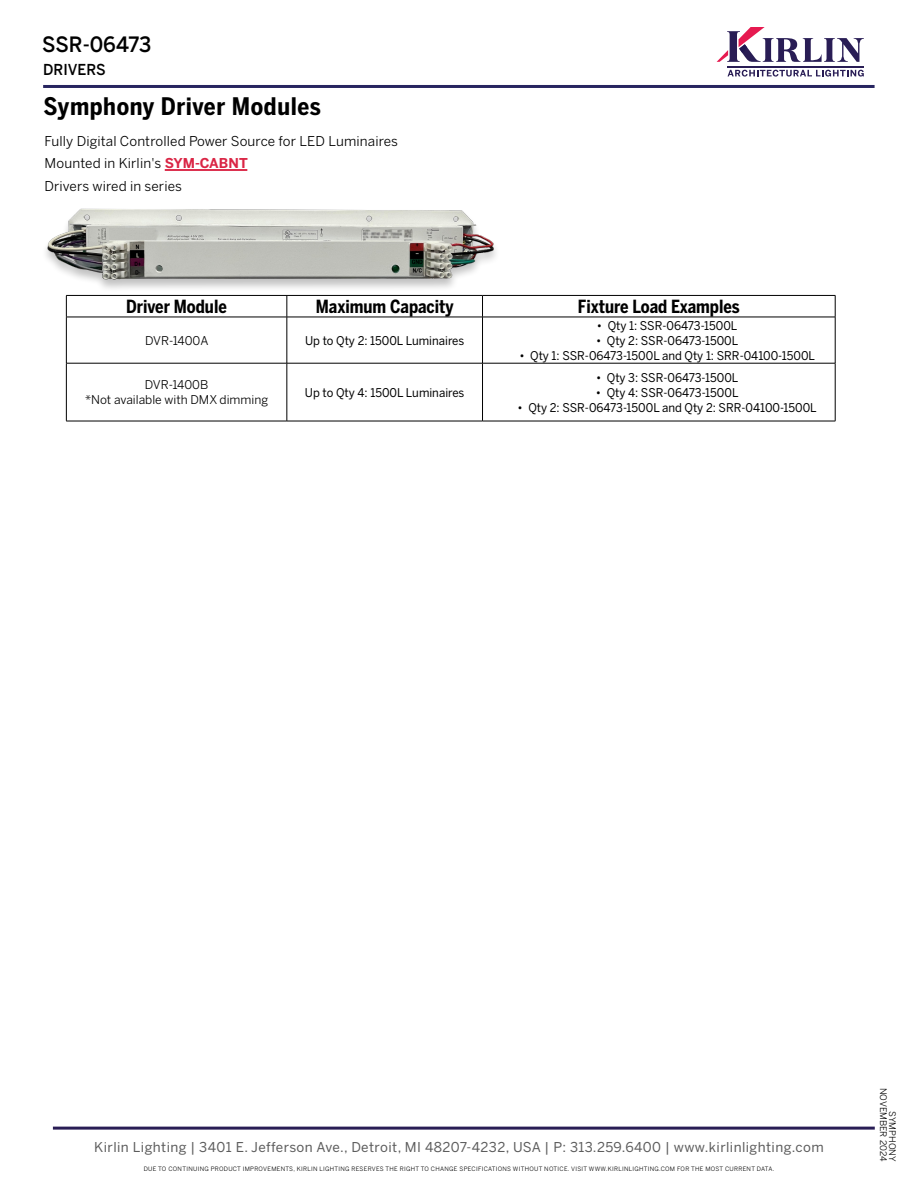
<style>
.page{position:relative;width:918px;height:1188px;background:#fff}
.page>*{position:absolute;margin:0;border:0;box-sizing:border-box;transform-origin:0 0}
.t1{font:700 24px "Benton Sans Condensed";letter-spacing:.025em;color:#000}
.fixt___L{font:500 21px "Benton Sans";letter-spacing:-.005em;color:#000;scale:.95 1}
.fixt___R{font:700 18px "Benton Sans Condensed";color:#000;scale:.95 1}
.t2{font:500 15px "Benton Sans";color:#000;scale:.95 1}
.t3{font:13.5px "Benton Sans";letter-spacing:.03em;color:#5c5c5c}
.Headline{font:13.5px "Benton Sans";letter-spacing:.01em;color:#000}
.fixt___R-2{font:12px "Benton Sans";color:#000;scale:.95 1}
.fixt___R-3{font:12px "Benton Sans";color:#000}
.t4{font:9px/9px "Benton Sans";color:#000;text-align:right}
.t5{font:6px "Benton Sans";letter-spacing:.05em;color:#000}
.s1{font-weight:700;color:#da2545}
</style>
<div class="page">
<hr style="left:727px;top:66px;width:136px;height:2px;background:#291d55">
<svg style="left:717px;top:28px;width:146px;height:34px"></svg>
<svg style="left:728px;top:70px;width:135px;height:7px"></svg>
<hr style="left:43px;top:85px;width:832px;height:3px;background:#272560">
<hr style="left:53px;top:1127px;width:822px;height:3px;background:#291d55">
<div style="left:41px;top:208px;width:459px;height:85px;background:#000;opacity:.25"></div>
<img style="left:44px;top:208px;width:450px;height:74px">
<hr style="left:66px;top:295px;width:221px;height:1px;background:#000">
<svg style="left:66px;top:296px;width:1px;height:21px"></svg>
<svg style="left:287px;top:296px;width:1px;height:21px"></svg>
<hr style="left:287px;top:295px;width:196px;height:1px;background:#000">
<hr style="left:483px;top:295px;width:352px;height:1px;background:#000">
<svg style="left:482px;top:296px;width:1px;height:21px"></svg>
<svg style="left:835px;top:296px;width:1px;height:21px"></svg>
<hr style="left:66px;top:317px;width:221px;height:1px;background:#000">
<hr style="left:66px;top:317px;width:1px;height:46px;background:#000">
<hr style="left:287px;top:317px;width:196px;height:1px;background:#000">
<hr style="left:287px;top:317px;width:1px;height:46px;background:#000">
<hr style="left:483px;top:317px;width:352px;height:1px;background:#000">
<hr style="left:482px;top:317px;width:1px;height:46px;background:#000">
<hr style="left:835px;top:317px;width:1px;height:46px;background:#000">
<hr style="left:66px;top:363px;width:221px;height:1px;background:#000">
<hr style="left:66px;top:363px;width:1px;height:58px;background:#000">
<hr style="left:287px;top:363px;width:196px;height:1px;background:#000">
<hr style="left:287px;top:363px;width:1px;height:58px;background:#000">
<hr style="left:483px;top:363px;width:352px;height:1px;background:#000">
<hr style="left:482px;top:363px;width:1px;height:58px;background:#000">
<hr style="left:835px;top:363px;width:1px;height:58px;background:#000">
<hr style="left:66px;top:421px;width:221px;height:1px;background:#000">
<hr style="left:287px;top:421px;width:196px;height:1px;background:#000">
<hr style="left:483px;top:421px;width:352px;height:1px;background:#000">
<hr style="left:165px;top:169px;width:82px;height:2px;background:#da2545">
<p class="fixt___L" style="left:42px;top:32px;width:116px">SSR-06473</p>
<p class="t2" style="left:43px;top:60px;width:67px">DRIVERS</p>
<h1 class="t1" style="left:44px;top:91px;width:279px">Symphony Driver Modules</h1>
<p class="Headline" style="left:45px;top:133px;width:355px">Fully Digital Controlled Power Source for LED Luminaires</p>
<p class="Headline" style="left:45px;top:155px;width:205px">Mounted in Kirlin's <span class="s1">SYM-CABNT</span></p>
<p class="Headline" style="left:45px;top:178px;width:139px">Drivers wired in series</p>
<p class="fixt___R" style="left:126px;top:295px;width:107px">Driver Module</p>
<p class="fixt___R" style="left:316px;top:295px;width:147px">Maximum Capacity</p>
<p class="fixt___R" style="left:578px;top:295px;width:172px">Fixture Load Examples</p>
<p class="fixt___R-3" style="left:145px;top:333px;width:65px">DVR-1400A</p>
<p class="fixt___R-2" style="left:305px;top:333px;width:169px">Up to Qty 2: 1500L Luminaires</p>
<p class="fixt___R-2" style="left:597px;top:318px;width:149px">• Qty 1: SSR-06473-1500L</p>
<p class="fixt___R-2" style="left:596px;top:333px;width:151px">• Qty 2: SSR-06473-1500L</p>
<p class="fixt___R-2" style="left:519px;top:348px;width:313px">• Qty 1: SSR-06473-1500L and Qty 1: SRR-04100-1500L</p>
<p class="fixt___R-3" style="left:145px;top:378px;width:65px">DVR-1400B</p>
<p class="fixt___R-3" style="left:85px;top:393px;width:185px">*Not available with DMX dimming</p>
<p class="fixt___R-2" style="left:305px;top:385px;width:169px">Up to Qty 4: 1500L Luminaires</p>
<p class="fixt___R-2" style="left:596px;top:371px;width:151px">• Qty 3: SSR-06473-1500L</p>
<p class="fixt___R-2" style="left:596px;top:385px;width:152px">• Qty 4: SSR-06473-1500L</p>
<p class="fixt___R-2" style="left:518px;top:400px;width:316px">• Qty 2: SSR-06473-1500L and Qty 2: SRR-04100-1500L</p>
<p class="t3" style="left:94px;top:1139px;width:731px">Kirlin Lighting | 3401 E. Jefferson Ave., Detroit, MI 48207-4232, USA | P: 313.259.6400 | www.kirlinlighting.com</p>
<p class="t5" style="left:144px;top:1165px;width:632px">DUE TO CONTINUING PRODUCT IMPROVEMENTS, KIRLIN LIGHTING RESERVES THE RIGHT TO CHANGE SPECIFICATIONS WITHOUT NOTICE. VISIT WWW.KIRLINLIGHTING.COM FOR THE MOST CURRENT DATA.</p>
<p class="t4" style="left:897px;top:1088px;width:75px;rotate:90deg">SYMPHONY<br>NOVEMBER 2024</p>
</div>
